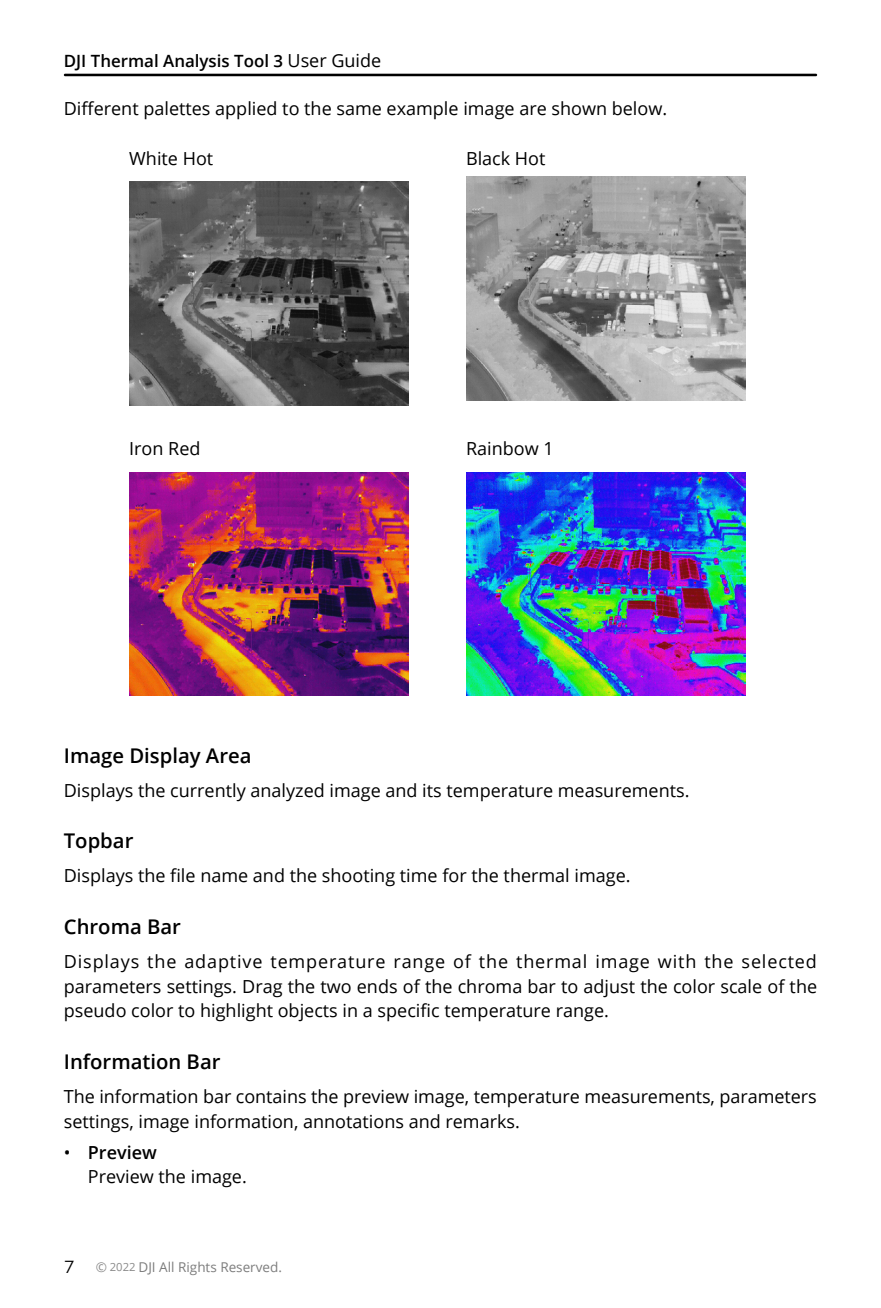
<style>
.page{position:relative;width:881px;height:1308px;background:#fff}
.page>*{position:absolute;margin:0;border:0;box-sizing:border-box;transform-origin:0 0}
.t1{font:600 20.25px "Open Sans";color:#000}
.t2{font:18px/24.8px "Open Sans";color:#000}
.t3{font:600 16.88px "Open Sans";color:#000}
.t4{font:13.5px "Open Sans";color:#7d7d7d}
.s1{font-weight:400;font-size:18px}
.s2{font-weight:600}
.s3{font-family:"Dji";font-size:18px;color:#000}
.s4{color:#898989}
.s5{font-size:11.25px;color:#898989}
</style>
<div class="page">
<hr style="left:64px;top:74px;width:752px;height:2px;background:#000">
<img style="left:129px;top:182px;width:279px;height:223px">
<img style="left:466px;top:177px;width:279px;height:223px">
<img style="left:129px;top:472px;width:279px;height:223px">
<img style="left:466px;top:472px;width:279px;height:224px">
<p class="t3" style="left:64px;top:49px;width:319px">DJI Thermal Analysis Tool 3 <span class="s1">User Guide</span></p>
<p class="t2" style="left:64px;top:96px;width:604px">Different palettes applied to the same example image are shown below.</p>
<p class="t2" style="left:129px;top:146px;width:85px">White Hot</p>
<p class="t2" style="left:466px;top:146px;width:81px">Black Hot</p>
<p class="t2" style="left:129px;top:435px;width:73px">Iron Red</p>
<p class="t2" style="left:466px;top:435px;width:89px">Rainbow 1</p>
<p class="t1" style="left:64px;top:741px;width:189px">Image Display Area</p>
<p class="t2" style="left:64px;top:777px;width:627px">Displays the currently analyzed image and its temperature measurements.</p>
<p class="t1" style="left:64px;top:827px;width:71px">Topbar</p>
<p class="t2" style="left:64px;top:863px;width:568px">Displays the file name and the shooting time for the thermal image.</p>
<p class="t1" style="left:64px;top:912px;width:119px">Chroma Bar</p>
<p class="t2" style="left:64px;top:948px;width:754px;text-align:justify">Displays the adaptive temperature range of the thermal image with the selected parameters settings. Drag the two ends of the chroma bar to adjust the color scale of the pseudo color to highlight objects in a specific temperature range.</p>
<p class="t1" style="left:64px;top:1047px;width:158px">Information Bar</p>
<p class="t2" style="left:64px;top:1083px;width:754px">The information bar contains the preview image, temperature measurements, parameters settings, image information, annotations and remarks.</p>
<p class="t2" style="left:88px;top:1139px;width:160px;text-indent:-24px">• <span class="s2">Preview<br></span>Preview the image.</p>
<p class="t4" style="left:64px;top:1257px;width:219px"><span class="s3">7</span> <span class="s4">©</span> <span class="s5">2022</span> DJI All Rights Reserved.</p>
</div>
